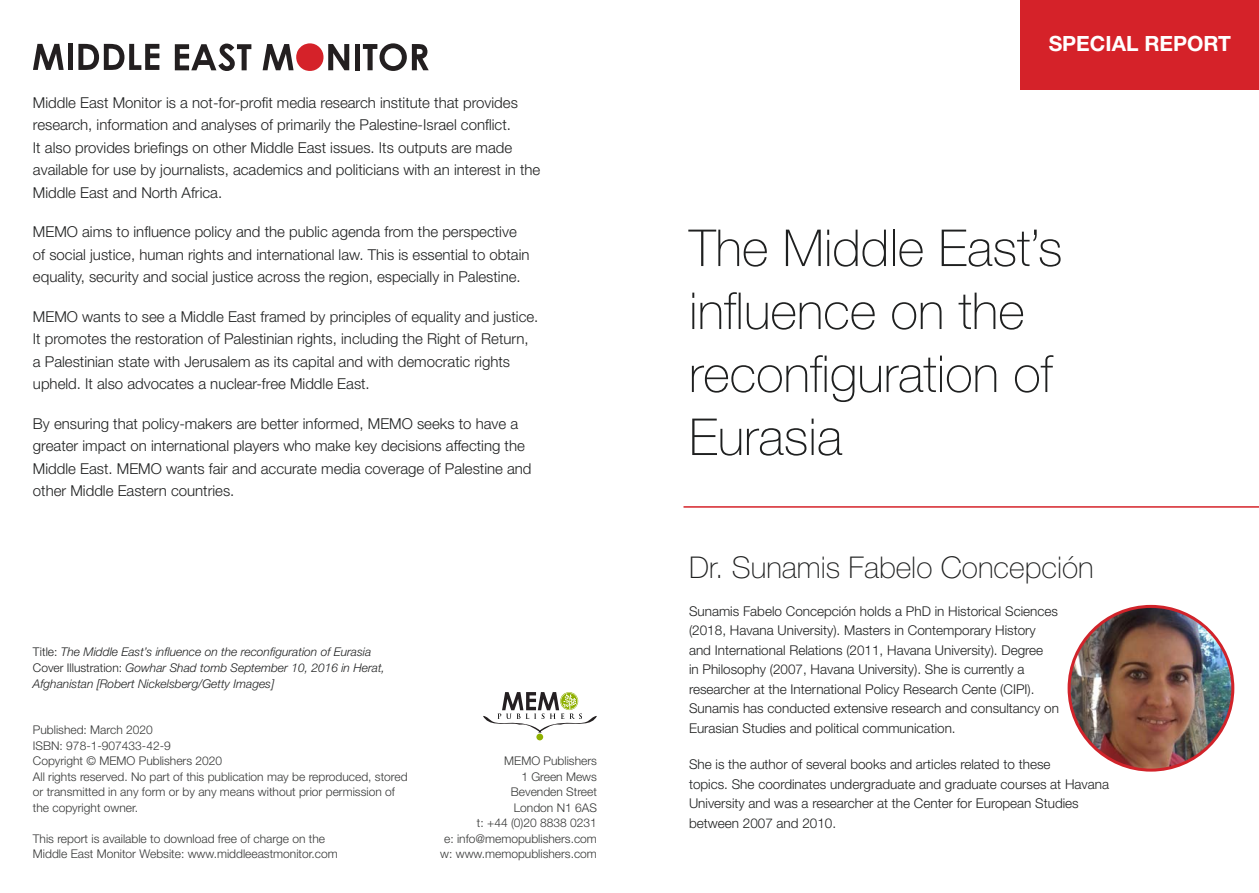
<style>
.page{position:relative;width:1259px;height:893px;background:#fff}
.page>*{position:absolute;margin:0;border:0;box-sizing:border-box;transform-origin:0 0}
.t1{font:100 51px/63px "Helvetica Neue LT Std";color:#1f2020}
.t2{font:100 30px "Helvetica Neue LT Std";color:#1f2020}
.t3{font:700 21px "Helvetica Neue LT Std";color:#fff}
.Paragraph_-_MEMO_Rep{font:300 15px/22.5px "Helvetica Neue LT Std";color:#1f2020}
.Paragraph_-_MEMO_Rep-2{font:300 13.5px/19.5px "Helvetica Neue LT Std";color:#1f2020}
.t4{font:300 12px/15.6px "Helvetica Neue LT Std";color:#373837}
.t5{font:italic 300 12px/15.6px "Helvetica Neue LT Std";color:#1f2020}
.s1{font-style:normal}
</style>
<div class="page">
<div style="left:1020px;top:0;width:239px;height:89px;background:#d52229"></div>
<div style="left:536px;top:734px;width:7px;height:6px;background:#8fb000;border-radius:50%"></div>
<svg style="left:483px;top:692px;width:114px;height:41px"></svg>
<svg style="left:33px;top:44px;width:31px;height:26px"></svg>
<hr style="left:68px;top:44px;width:4px;height:26px;background:#231f20">
<svg style="left:78px;top:44px;width:81px;height:26px"></svg>
<svg style="left:175px;top:44px;width:76px;height:27px"></svg>
<svg style="left:263px;top:43px;width:86px;height:28px"></svg>
<div style="left:355px;top:44px;width:5px;height:26px;background:#231f20"></div>
<svg style="left:363px;top:43px;width:66px;height:28px"></svg>
<hr style="left:683px;top:506px;width:576px;height:2px;background:#d52229">
<img style="left:1069px;top:606px;width:163px;height:164px;border-radius:82px">
<p class="Paragraph_-_MEMO_Rep" style="left:33px;top:91px;width:509px">Middle East Monitor is a not-for-profit media research institute that provides research, information and analyses of primarily the Palestine-Israel conflict.<br>It also provides briefings on other Middle East issues. Its outputs are made available for use by journalists, academics and politicians with an interest in the Middle East and North Africa.</p>
<p class="Paragraph_-_MEMO_Rep" style="left:33px;top:220px;width:498px">MEMO aims to influence policy and the public agenda from the perspective of social justice, human rights and international law. This is essential to obtain equality, security and social justice across the region, especially in Palestine.</p>
<p class="Paragraph_-_MEMO_Rep" style="left:33px;top:305px;width:507px">MEMO wants to see a Middle East framed by principles of equality and justice.<br>It promotes the restoration of Palestinian rights, including the Right of Return, a Palestinian state with Jerusalem as its capital and with democratic rights upheld. It also advocates a nuclear-free Middle East.</p>
<p class="Paragraph_-_MEMO_Rep" style="left:33px;top:412px;width:500px">By ensuring that policy-makers are better informed, MEMO seeks to have a greater impact on international players who make key decisions affecting the Middle East. MEMO wants fair and accurate media coverage of Palestine and other Middle Eastern countries.</p>
<p class="t5" style="left:33px;top:644px;width:340px"><span class="s1">Title:</span> The Middle East’s influence on the reconfiguration of Eurasia</p>
<p class="t5" style="left:33px;top:660px;width:353px"><span class="s1">Cover Illustration:</span> Gowhar Shad tomb September 10, 2016 in Herat,<br>Afghanistan [Robert Nickelsberg/Getty Images]</p>
<p class="t4" style="left:33px;top:722px;width:121px">Published: March 2020</p>
<p class="t4" style="left:33px;top:737px;width:139px">ISBN: 978-1-907433-42-9</p>
<p class="t4" style="left:33px;top:753px;width:191px">Copyright © MEMO Publishers 2020</p>
<p class="t4" style="left:33px;top:768px;width:376px">All rights reserved. No part of this publication may be reproduced, stored or transmitted in any form or by any means without prior permission of the copyright owner.</p>
<p class="t4" style="left:33px;top:830px;width:306px">This report is available to download free of charge on the<br>Middle East Monitor Website: www.middleeastmonitor.com</p>
<p class="t4" style="left:504px;top:753px;width:94px;text-align:right">MEMO Publishers<br>1 Green Mews<br>Bevenden Street<br>London N1 6AS</p>
<p class="t4" style="left:440px;top:815px;width:158px;text-align:right">t: +44 (0)20 8838 0231<br>e: info@memopublishers.com w: www.memopublishers.com</p>
<p class="t3" style="left:1048px;top:30px;width:184px">SPECIAL REPORT</p>
<p class="t1" style="left:689px;top:216px;width:375px">The Middle East’s influence on the reconfiguration of<br>Eurasia</p>
<p class="t2" style="left:689px;top:550px;width:406px">Dr. Sunamis Fabelo Concepción</p>
<p class="Paragraph_-_MEMO_Rep-2" style="left:689px;top:601px;width:371px">Sunamis Fabelo Concepción holds a PhD in Historical Sciences (2018, Havana University). Masters in Contemporary History and International Relations (2011, Havana University). Degree<br>in Philosophy (2007, Havana University). She is currently a researcher at the International Policy Research Cente (CIPI).<br>Sunamis has conducted extensive research and consultancy on Eurasian Studies and political communication.</p>
<p class="Paragraph_-_MEMO_Rep-2" style="left:689px;top:754px;width:421px">She is the author of several books and articles related to these<br>topics. She coordinates undergraduate and graduate courses at Havana University and was a researcher at the Center for European Studies between 2007 and 2010.</p>
</div>
